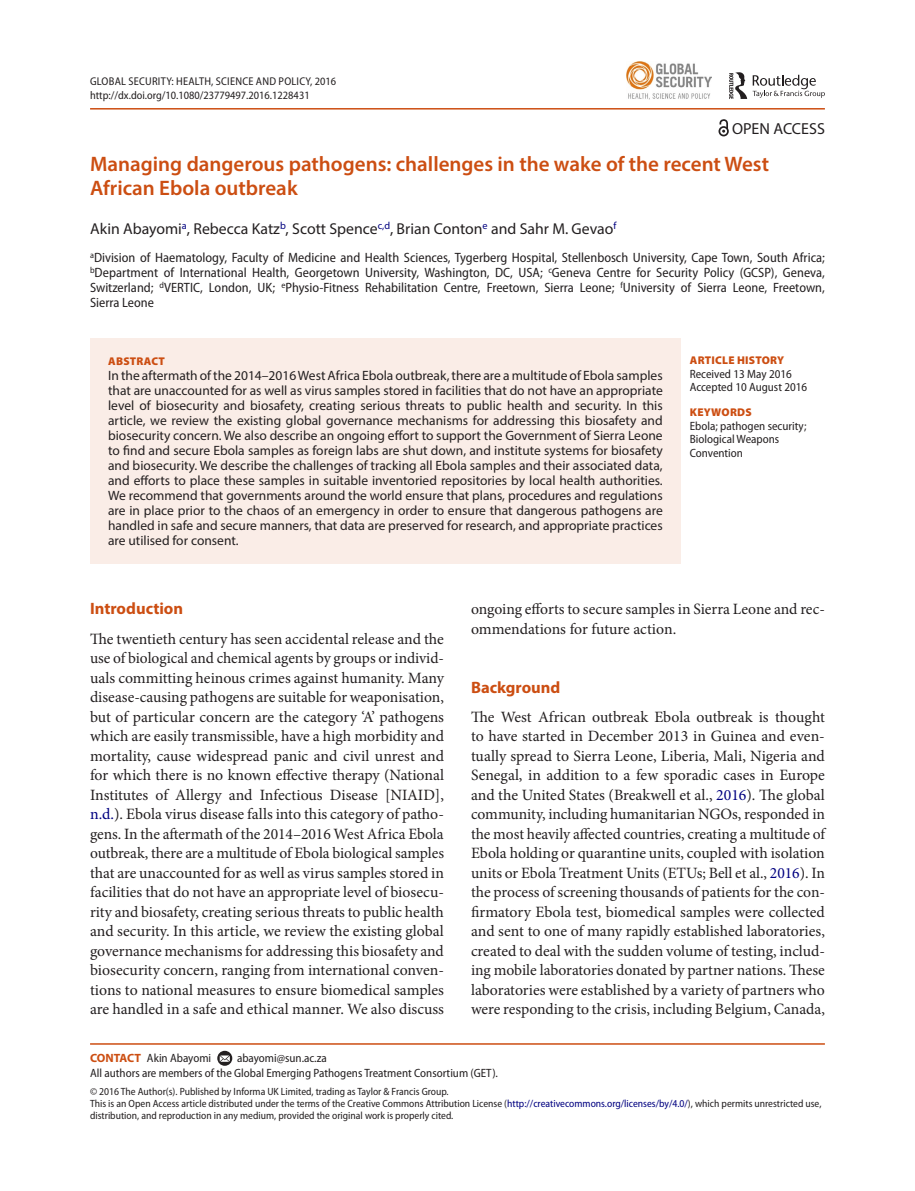
<style>
.page{position:relative;width:915px;height:1191px;background:#fff}
.page>*{position:absolute;margin:0;border:0;box-sizing:border-box;transform-origin:0 0}
.t1{font:600 21px/24px "Myriad Pro";color:#cc4e12}
.t2{font:700 16.5px "Myriad Pro";color:#cc4e12}
.t3{font:16.05px "Myriad Pro";color:#231f20}
.t4{font:15.75px/19.5px "Minion Pro";color:#231f20;text-align:justify}
.t5{font:15.75px "Myriad Pro";color:#231f20}
.t6{font:13.5px/15px "Myriad Pro";color:#231f20;text-align:justify}
.t7{font:semi-condensed 13.5px/15px "Myriad Pro";color:#231f20;text-align:justify}
.t8{font:semi-condensed 12px/13.5px "Myriad Pro";color:#231f20}
.t9{font:semi-condensed 11.25px/13.5px "Myriad Pro";letter-spacing:.02em;color:#231f20}
.t10{font:900 11.25px "Myriad Pro";letter-spacing:.02em;color:#cc4e12}
.t11{font:semi-condensed 10.5px/12px "Myriad Pro";color:#231f20}
.s1{color:#000080}
.s2{font-weight:700;font-stretch:normal;color:#cc4e12}
</style>
<div class="page">
<hr style="left:90px;top:108px;width:734px;height:2px;background:#cc4e12">
<div style="left:90px;top:338px;width:590px;height:225px;background:#faede7"></div>
<hr style="left:90px;top:1043px;width:734px;height:1px;background:#cc4e12">
<svg style="left:217px;top:1050px;width:15px;height:15px"></svg>
<svg style="left:220px;top:1055px;width:10px;height:6px"></svg>
<svg style="left:729px;top:72px;width:95px;height:27px"></svg>
<img style="left:626px;top:61px;width:85px;height:38px">
<svg style="left:718px;top:119px;width:10px;height:17px"></svg>
<p class="t9" style="left:90px;top:75px;width:247px">Global Security: Health, Science and Policy, 2016 http://dx.doi.org/10.1080/23779497.2016.1228431</p>
<p class="t3" style="left:731px;top:119px;width:94px">OPEN ACCESS</p>
<h1 class="t1" style="left:90px;top:151px;width:680px">Managing dangerous pathogens: challenges in the wake of the recent West<br>African Ebola outbreak</h1>
<p class="t5" style="left:90px;top:219px;width:527px">Akin Abayomi<sup>a</sup>, Rebecca Katz<sup>b</sup>, Scott Spence<sup>c,d</sup>, Brian Conton<sup>e</sup> and Sahr M. Gevao<sup>f</sup></p>
<p class="t7" style="left:90px;top:250px;width:736px"><sup>a</sup>Division of Haematology, Faculty of Medicine and Health Sciences, Tygerberg Hospital, Stellenbosch University, Cape Town, South Africa; <sup>b</sup>Department of International Health, Georgetown University, Washington, DC, USA; <sup>c</sup>Geneva Centre for Security Policy (GCSP), Geneva, Switzerland; <sup>d</sup>VERTIC</p>
<p class="t7" style="left:200px;top:280px;width:626px">, London, UK; <sup>e</sup>Physio-Fitness Rehabilitation Centre, Freetown, Sierra Leone; <sup>f</sup>University of Sierra Leone, Freetown,</p>
<p class="t7" style="left:90px;top:295px;width:65px">Sierra Leone</p>
<p class="t10" style="left:108px;top:354px;width:58px">ABSTRACT</p>
<p class="t6" style="left:108px;top:367px;width:556px">In the aftermath of the 2014–2016 West Africa Ebola outbreak, there are a multitude of Ebola samples that are unaccounted for as well as virus samples stored in facilities that do not have an appropriate level of biosecurity and biosafety, creating serious threats to public health and security. In this article, we review the existing global governance mechanisms for addressing this biosafety and biosecurity concern. We also describe an ongoing effort to support the Government of Sierra Leone to find and secure Ebola samples as foreign labs are shut down, and institute systems for biosafety and biosecurity. We describe the challenges of tracking all Ebola samples and their associated data, and efforts to place these samples in suitable inventoried repositories by local health authorities.<br>We recommend that governments around the world ensure that plans, procedures and regulations are in place prior to the chaos of an emergency in order to ensure that dangerous pathogens are handled in safe and secure manners, that data are preserved for research, and appropriate practices are utilised for consent.</p>
<p class="t10" style="left:689px;top:354px;width:96px">ARTICLE HISTORY</p>
<p class="t8" style="left:689px;top:367px;width:119px">Received 13 May 2016<br>Accepted 10 August 2016</p>
<p class="t10" style="left:689px;top:406px;width:63px">KEYWORDS</p>
<p class="t8" style="left:689px;top:419px;width:118px">Ebola; pathogen security;<br>Biological Weapons<br>Convention</p>
<p class="t2" style="left:90px;top:598px;width:95px">Introduction</p>
<p class="t4" style="left:90px;top:629px;width:355px">The twentieth century has seen accidental release and the use of biological and chemical agents by groups or individ&shy;uals committing heinous crimes against humanity. Many disease-causing pathogens are suitable for weaponisation, but of particular concern are the category ‘A’ pathogens which are easily transmissible, have a high morbidity and mortality, cause widespread panic and civil unrest and for which there is no known effective therapy (National Institutes of Allergy and Infectious Disease [NIAID], <span class="s1">n.d.</span>). Ebola virus disease falls into this category of patho&shy;gens. In the aftermath of the 2014–2016 West Africa Ebola outbreak, there are a multitude of Ebola biological samples that are unaccounted for as well as virus samples stored in facilities that do not have an appropriate level of biosecu&shy;rity and biosafety, creating serious threats to public health and security. In this article, we review the existing global governance mechanisms for addressing this biosafety and biosecurity concern, ranging from international conven&shy;tions to national measures to ensure biomedical samples are handled in a safe and ethical manner. We also discuss</p>
<p class="t4" style="left:471px;top:600px;width:355px">ongoing efforts to secure samples in Sierra Leone and rec&shy;ommendations for future action.</p>
<p class="t2" style="left:471px;top:676px;width:91px">Background</p>
<p class="t4" style="left:471px;top:707px;width:355px">The West African outbreak Ebola outbreak is thought to have started in December 2013 in Guinea and even&shy;tually spread to Sierra Leone, Liberia, Mali, Nigeria and Senegal, in addition to a few sporadic cases in Europe and the United States (Breakwell et al., <span class="s1">2016</span>). The global community, including humanitarian NGOs, responded in the most heavily affected countries, creating a multitude of Ebola holding or quarantine units, coupled with isolation units or Ebola Treatment Units (ETUs; Bell et al., <span class="s1">2016</span>). In the process of screening thousands of patients for the con&shy;firmatory Ebola test, biomedical samples were collected and sent to one of many rapidly established laboratories, created to deal with the sudden volume of testing, includ&shy;ing mobile laboratories donated by partner nations. These laboratories were established by a variety of partners who were responding to the crisis, including Belgium, Canada,</p>
<p class="t8" style="left:90px;top:1050px;width:409px;line-height:15px;text-indent:147px">abayomi@sun.ac.za<br>All authors are members of the Global Emerging Pathogens Treatment Consortium (GET).</p>
<p class="t8" style="left:90px;top:1051px;width:123px"><span class="s2">CONTACT</span> Akin Abayomi</p>
<p class="t11" style="left:90px;top:1085px;width:732px">© 2016 The Author(s). Published by Informa UK Limited, trading as Taylor &amp; Francis Group.<br>This is an Open Access article distributed under the terms of the Creative Commons Attribution License (<span class="s1">http://creativecommons.org/licenses/by/4.0/</span>), which permits unrestricted use, distribution, and reproduction in any medium, provided the original work is properly cited.</p>
</div>
